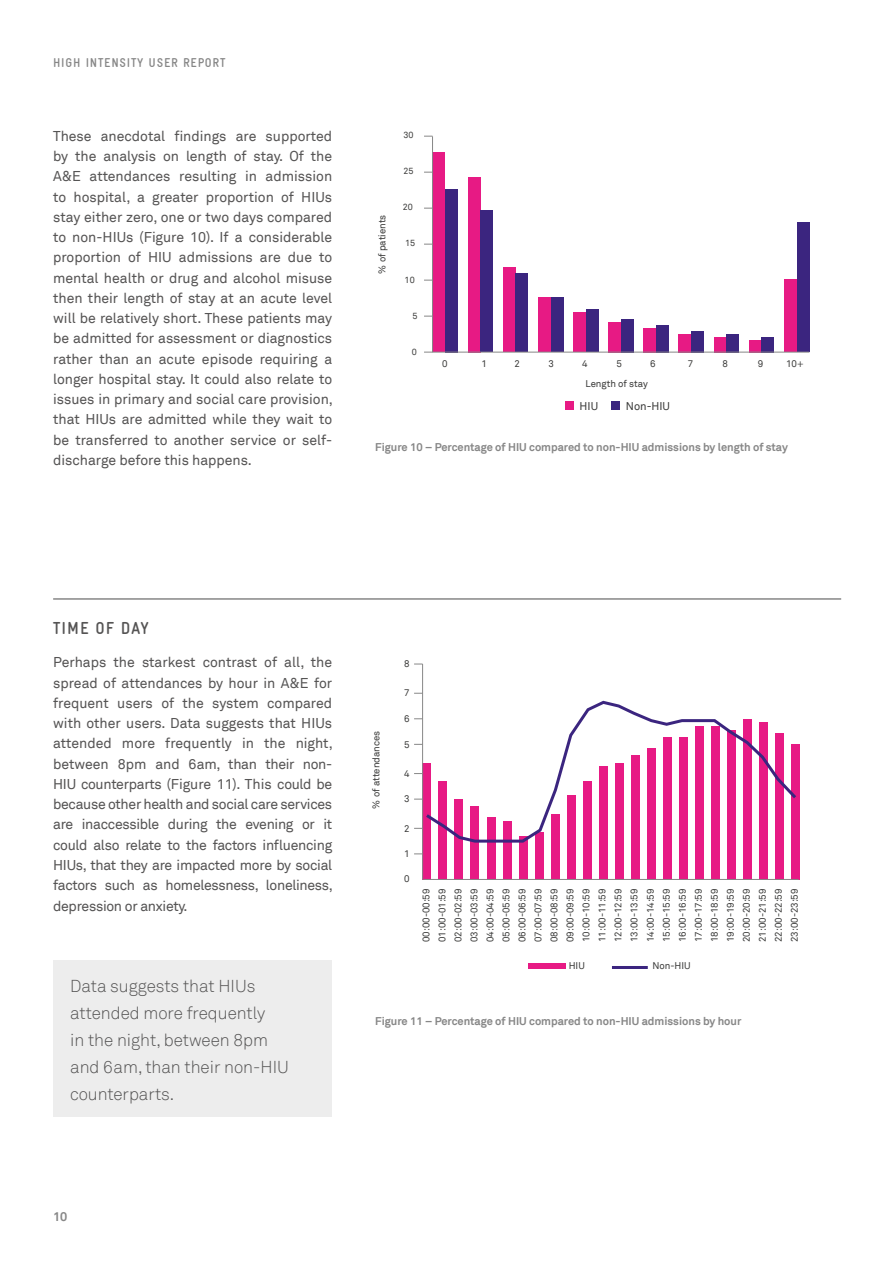
<style>
.page{position:relative;width:893px;height:1263px;background:#fff}
.page>*{position:absolute;margin:0;border:0;box-sizing:border-box;transform-origin:0 0}
.t1{font:300 17.25px/27px "Telstra Akkurat TT";color:#555454}
.t2{font:17.25px "Gravur Cond Pro Bol R Cone";letter-spacing:.06em;color:#555454}
.t3{font:14.25px/20.2px "Telstra Akkurat TT";letter-spacing:-.015em;color:#555454;text-align:justify}
.t4{font:12.75px "Gravur Cond Pro Bol R Cone";letter-spacing:.06em;color:#878787}
.t5{font:700 12.75px "Telstra Akkurat TT";color:#878787}
.t6{font:700 11.25px "Telstra Akkurat TT";color:#878787}
.t7{font:11.25px "Telstra Akkurat TT";color:#3c3c3b}
.t8{font:9.75px/16px "Telstra Akkurat TT";color:#3c3c3b;text-align:justify}
.t9{font:9px "Telstra Akkurat TT";color:#3c3c3b}
</style>
<div class="page">
<hr style="left:53px;top:598px;width:788px;height:2px;background:#878787">
<div style="left:791px;top:744px;width:8px;height:135px;background:#e71a84"></div>
<div style="left:775px;top:733px;width:8px;height:146px;background:#e71a84"></div>
<div style="left:759px;top:722px;width:8px;height:157px;background:#e71a84"></div>
<div style="left:743px;top:719px;width:9px;height:160px;background:#e71a84"></div>
<div style="left:727px;top:730px;width:9px;height:149px;background:#e71a84"></div>
<div style="left:711px;top:726px;width:9px;height:153px;background:#e71a84"></div>
<div style="left:695px;top:726px;width:8px;height:153px;background:#e71a84"></div>
<div style="left:679px;top:737px;width:8px;height:142px;background:#e71a84"></div>
<div style="left:663px;top:737px;width:8px;height:142px;background:#e71a84"></div>
<div style="left:647px;top:748px;width:8px;height:131px;background:#e71a84"></div>
<div style="left:631px;top:755px;width:8px;height:124px;background:#e71a84"></div>
<div style="left:615px;top:763px;width:8px;height:116px;background:#e71a84"></div>
<div style="left:599px;top:766px;width:8px;height:113px;background:#e71a84"></div>
<div style="left:583px;top:781px;width:8px;height:98px;background:#e71a84"></div>
<div style="left:567px;top:795px;width:8px;height:84px;background:#e71a84"></div>
<div style="left:551px;top:814px;width:8px;height:65px;background:#e71a84"></div>
<div style="left:535px;top:832px;width:8px;height:47px;background:#e71a84"></div>
<div style="left:519px;top:836px;width:8px;height:43px;background:#e71a84"></div>
<div style="left:503px;top:821px;width:8px;height:58px;background:#e71a84"></div>
<div style="left:487px;top:817px;width:8px;height:62px;background:#e71a84"></div>
<div style="left:471px;top:806px;width:8px;height:73px;background:#e71a84"></div>
<div style="left:455px;top:799px;width:8px;height:80px;background:#e71a84"></div>
<div style="left:439px;top:781px;width:8px;height:98px;background:#e71a84"></div>
<div style="left:423px;top:763px;width:8px;height:116px;background:#e71a84"></div>
<hr style="left:423px;top:879px;width:376px;height:1px;background:#878787">
<svg style="left:423px;top:699px;width:373px;height:145px"></svg>
<div style="left:528px;top:963px;width:38px;height:6px;background:#e71a84"></div>
<hr style="left:612px;top:966px;width:36px;height:3px;background:#3b257f">
<hr style="left:422px;top:664px;width:1px;height:216px;background:#878787">
<div style="left:53px;top:960px;width:279px;height:156px;background:#ededed"></div>
<div style="left:565px;top:401px;width:9px;height:9px;background:#e71a84"></div>
<div style="left:611px;top:401px;width:9px;height:9px;background:#3b257f"></div>
<div style="left:784px;top:280px;width:13px;height:72px;background:#e71a84"></div>
<div style="left:797px;top:222px;width:12px;height:130px;background:#3b257f"></div>
<div style="left:749px;top:340px;width:12px;height:12px;background:#e71a84"></div>
<div style="left:761px;top:337px;width:13px;height:15px;background:#3b257f"></div>
<div style="left:714px;top:337px;width:12px;height:15px;background:#e71a84"></div>
<div style="left:726px;top:334px;width:13px;height:18px;background:#3b257f"></div>
<div style="left:678px;top:334px;width:13px;height:18px;background:#e71a84"></div>
<div style="left:691px;top:331px;width:13px;height:21px;background:#3b257f"></div>
<div style="left:643px;top:328px;width:13px;height:24px;background:#e71a84"></div>
<div style="left:656px;top:325px;width:13px;height:27px;background:#3b257f"></div>
<div style="left:608px;top:322px;width:13px;height:30px;background:#e71a84"></div>
<div style="left:621px;top:319px;width:13px;height:33px;background:#3b257f"></div>
<div style="left:573px;top:313px;width:13px;height:39px;background:#e71a84"></div>
<div style="left:586px;top:310px;width:13px;height:42px;background:#3b257f"></div>
<div style="left:538px;top:298px;width:13px;height:54px;background:#e71a84"></div>
<div style="left:551px;top:298px;width:12px;height:54px;background:#3b257f"></div>
<div style="left:503px;top:268px;width:13px;height:84px;background:#e71a84"></div>
<div style="left:516px;top:274px;width:12px;height:78px;background:#3b257f"></div>
<div style="left:468px;top:177px;width:12px;height:175px;background:#e71a84"></div>
<div style="left:480px;top:210px;width:13px;height:142px;background:#3b257f"></div>
<div style="left:432px;top:153px;width:13px;height:199px;background:#e71a84"></div>
<div style="left:445px;top:189px;width:13px;height:163px;background:#3b257f"></div>
<hr style="left:424px;top:352px;width:385px;height:1px;background:#878787">
<hr style="left:432px;top:136px;width:1px;height:216px;background:#878787">
<p class="t4" style="left:53px;top:53px;width:174px">HIGH INTENSITY USER REPORT</p>
<p class="t3" style="left:53px;top:126px;width:281px">These anecdotal findings are supported by the analysis on length of stay. Of the A&amp;E attendances resulting in admission to hospital, a greater proportion of HIUs stay either zero, one or two days compared to non-HIUs (Figure 10). If a considerable proportion of HIU admissions are due to mental health or drug and alcohol misuse then their length of stay at an acute level will be relatively short. These patients may be admitted for assessment or diagnostics rather than an acute episode requiring a longer hospital stay. It could also relate to issues in primary and social care provision, that HIUs are admitted while they wait to be transferred to another service or self&shy;discharge before this happens.</p>
<p class="t9" style="left:403px;top:129px;width:12px">30</p>
<p class="t9" style="left:404px;top:165px;width:12px">25</p>
<p class="t8" style="left:374px;top:274px;width:60px;rotate:-90deg">% of patients</p>
<p class="t9" style="left:403px;top:202px;width:12px">20</p>
<p class="t9" style="left:405px;top:238px;width:12px">15</p>
<p class="t9" style="left:405px;top:274px;width:12px">10</p>
<p class="t9" style="left:412px;top:310px;width:7px">5</p>
<p class="t9" style="left:412px;top:347px;width:7px">0</p>
<p class="t8" style="left:442px;top:356px;width:7px">0</p>
<p class="t8" style="left:481px;top:356px;width:7px">1</p>
<p class="t8" style="left:514px;top:356px;width:7px">2</p>
<p class="t8" style="left:549px;top:356px;width:7px">3</p>
<p class="t8" style="left:582px;top:356px;width:7px">4</p>
<p class="t8" style="left:616px;top:356px;width:7px">5</p>
<p class="t8" style="left:650px;top:356px;width:7px">6</p>
<p class="t8" style="left:688px;top:356px;width:7px">7</p>
<p class="t8" style="left:722px;top:356px;width:7px">8</p>
<p class="t8" style="left:758px;top:356px;width:7px">9</p>
<p class="t8" style="left:786px;top:356px;width:19px">10+</p>
<p class="t8" style="left:585px;top:376px;width:64px">Length of stay</p>
<p class="t7" style="left:580px;top:399px;width:20px">HIU</p>
<p class="t7" style="left:626px;top:399px;width:46px">Non-HIU</p>
<p class="t6" style="left:375px;top:441px;width:414px">Figure 10 – Percentage of HIU compared to non-HIU admissions by length of stay</p>
<p class="t2" style="left:53px;top:615px;width:97px">TIME OF DAY</p>
<p class="t3" style="left:53px;top:652px;width:281px">Perhaps the starkest contrast of all, the spread of attendances by hour in A&amp;E for frequent users of the system compared with other users. Data suggests that HIUs attended more frequently in the night, between 8pm and 6am, than their non-HIU counterparts (Figure 11). This could be because other health and social care services are inaccessible during the evening or it could also relate to the factors influencing HIUs, that they are impacted more by social factors such as homelessness, loneliness, depression or anxiety.</p>
<p class="t1" style="left:70px;top:972px;width:220px">Data suggests that HIUs attended more frequently<br>in the night, between 8pm and 6am, than their non-HIU counterparts.</p>
<p class="t8" style="left:404px;top:655px;width:7px">8</p>
<p class="t8" style="left:404px;top:685px;width:7px">7</p>
<p class="t8" style="left:368px;top:808px;width:79px;rotate:-90deg">% of attendances</p>
<p class="t8" style="left:404px;top:710px;width:7px">6</p>
<p class="t8" style="left:404px;top:737px;width:7px">5</p>
<p class="t8" style="left:404px;top:765px;width:7px">4</p>
<p class="t8" style="left:404px;top:791px;width:7px">3</p>
<p class="t8" style="left:404px;top:820px;width:7px">2</p>
<p class="t8" style="left:404px;top:845px;width:7px">1</p>
<p class="t8" style="left:404px;top:871px;width:7px">0</p>
<p class="t8" style="left:418px;top:942px;width:55px;rotate:-90deg">00:00-00:59<br>01:00-01:59<br>02:00-02:59<br>03:00-03:59<br>04:00-04:59<br>05:00-05:59<br>06:00-06:59<br>07:00-07:59<br>08:00-08:59<br>09:00-09:59<br>10:00-10:59<br>11:00-11:59<br>12:00-12:59<br>13:00-13:59<br>14:00-14:59<br>15:00-15:59<br>16:00-16:59<br>17:00-17:59<br>18:00-18:59<br>19:00-19:59<br>20:00-20:59<br>21:00-21:59<br>22:00-22:59<br>23:00-23:59</p>
<p class="t8" style="left:569px;top:958px;width:18px">HIU</p>
<p class="t8" style="left:652px;top:958px;width:40px">Non-HIU</p>
<p class="t6" style="left:375px;top:1014px;width:368px">Figure 11 – Percentage of HIU compared to non-HIU admissions by hour</p>
<p class="t5" style="left:53px;top:1209px;width:16px">10</p>
</div>
